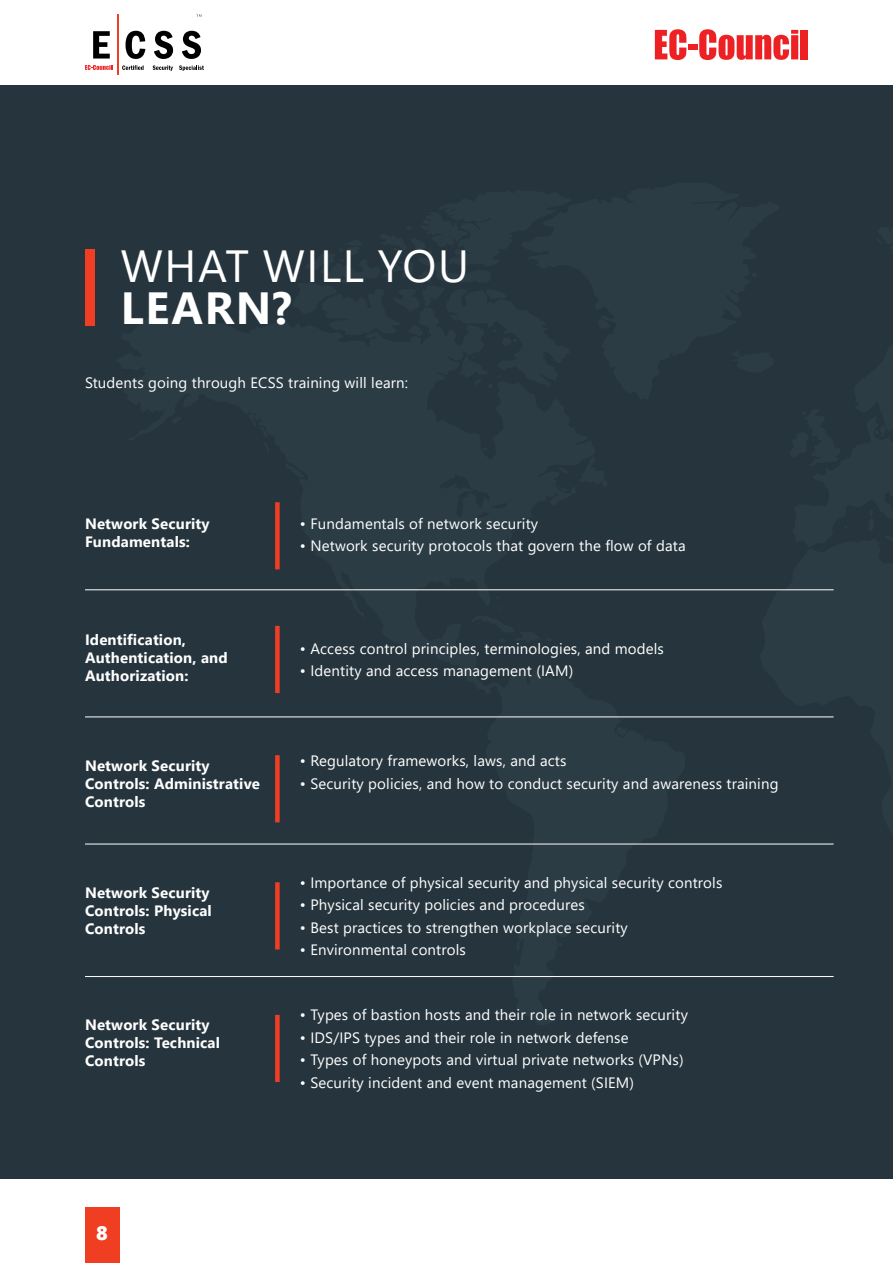
<style>
.page{position:relative;width:893px;height:1263px;background:#fff}
.page>*{position:absolute;margin:0;border:0;box-sizing:border-box;transform-origin:0 0}
.second_title{font:45px/42px "Segoe UI";letter-spacing:.035em;color:#fff}
.t1{font:19.5px "Segoe UI Black";color:#fff}
.second_title-2{font:15px "Segoe UI";letter-spacing:.01em;color:#fff}
.second_title-3{font:700 15px/18px "Segoe UI";letter-spacing:.01em;color:#fff}
.s1{font-weight:700}
</style>
<div class="page">
<div style="left:0;top:85px;width:893px;height:1093px;background:#26353d"></div>
<svg style="left:116px;top:569px;width:569px;height:446px"></svg>
<svg style="left:495px;top:597px;width:8px;height:3px"></svg>
<svg style="left:471px;top:615px;width:82px;height:28px"></svg>
<div style="left:275px;top:502px;width:5px;height:67px;background:#ef3e22"></div>
<div style="left:275px;top:626px;width:5px;height:67px;background:#ef3e22"></div>
<div style="left:275px;top:755px;width:5px;height:67px;background:#ef3e22"></div>
<div style="left:275px;top:882px;width:5px;height:67px;background:#ef3e22"></div>
<div style="left:275px;top:1015px;width:5px;height:67px;background:#ef3e22"></div>
<hr style="left:85px;top:589px;width:749px;height:1px;background:#fff">
<hr style="left:85px;top:716px;width:749px;height:1px;background:#fff">
<hr style="left:85px;top:844px;width:749px;height:1px;background:#fff">
<hr style="left:85px;top:976px;width:749px;height:1px;background:#fff">
<div style="left:85px;top:249px;width:10px;height:76px;background:#ef3e22"></div>
<div style="left:85px;top:1208px;width:34px;height:55px;background:#ef3e22"></div>
<svg style="left:655px;top:29px;width:31px;height:31px"></svg>
<div style="left:688px;top:45px;width:9px;height:5px;background:#ed2124"></div>
<svg style="left:699px;top:29px;width:99px;height:31px"></svg>
<div style="left:801px;top:30px;width:7px;height:29px;background:#ed2124"></div>
<svg style="left:93px;top:31px;width:17px;height:28px"></svg>
<svg style="left:126px;top:31px;width:19px;height:28px"></svg>
<svg style="left:154px;top:31px;width:19px;height:28px"></svg>
<svg style="left:182px;top:31px;width:19px;height:28px"></svg>
<svg style="left:85px;top:65px;width:27px;height:5px"></svg>
<svg style="left:122px;top:65px;width:22px;height:5px"></svg>
<svg style="left:153px;top:65px;width:20px;height:6px"></svg>
<svg style="left:179px;top:65px;width:25px;height:6px"></svg>
<svg style="left:196px;top:14px;width:6px;height:3px"></svg>
<hr style="left:117px;top:14px;width:2px;height:61px;background:#ef3e22">
<p class="second_title" style="left:121px;top:241px;width:350px">WHAT WILL YOU<br><span class="s1">LEARN?</span></p>
<p class="second_title-2" style="left:85px;top:368px;width:324px">Students going through ECSS training will learn:</p>
<p class="second_title-3" style="left:85px;top:513px;width:126px">Network Security<br>Fundamentals:</p>
<p class="second_title-3" style="left:85px;top:629px;width:144px">Identification,<br>Authentication, and<br>Authorization:</p>
<p class="second_title-3" style="left:85px;top:755px;width:176px">Network Security<br>Controls: Administrative<br>Controls</p>
<p class="second_title-3" style="left:85px;top:882px;width:128px">Network Security<br>Controls: Physical<br>Controls</p>
<p class="second_title-3" style="left:85px;top:1015px;width:136px">Network Security<br>Controls: Technical<br>Controls</p>
<p class="second_title-2" style="left:300px;top:509px;width:240px">• Fundamentals of network security</p>
<p class="second_title-2" style="left:300px;top:532px;width:387px">• Network security protocols that govern the flow of data</p>
<p class="second_title-2" style="left:300px;top:634px;width:366px">• Access control principles, terminologies, and models</p>
<p class="second_title-2" style="left:300px;top:657px;width:275px">• Identity and access management (IAM)</p>
<p class="second_title-2" style="left:300px;top:747px;width:268px">• Regulatory frameworks, laws, and acts</p>
<p class="second_title-2" style="left:300px;top:769px;width:480px">• Security policies, and how to conduct security and awareness training</p>
<p class="second_title-2" style="left:300px;top:868px;width:424px">• Importance of physical security and physical security controls</p>
<p class="second_title-2" style="left:300px;top:891px;width:287px">• Physical security policies and procedures</p>
<p class="second_title-2" style="left:300px;top:913px;width:329px">• Best practices to strengthen workplace security</p>
<p class="second_title-2" style="left:300px;top:936px;width:168px">• Environmental controls</p>
<p class="second_title-2" style="left:300px;top:1001px;width:389px">• Types of bastion hosts and their role in network security</p>
<p class="second_title-2" style="left:300px;top:1023px;width:330px">• IDS/IPS types and their role in network defense</p>
<p class="second_title-2" style="left:300px;top:1046px;width:385px">• Types of honeypots and virtual private networks (VPNs)</p>
<p class="second_title-2" style="left:300px;top:1068px;width:336px">• Security incident and event management (SIEM)</p>
<p class="t1" style="left:96px;top:1219px;width:13px">8</p>
</div>
